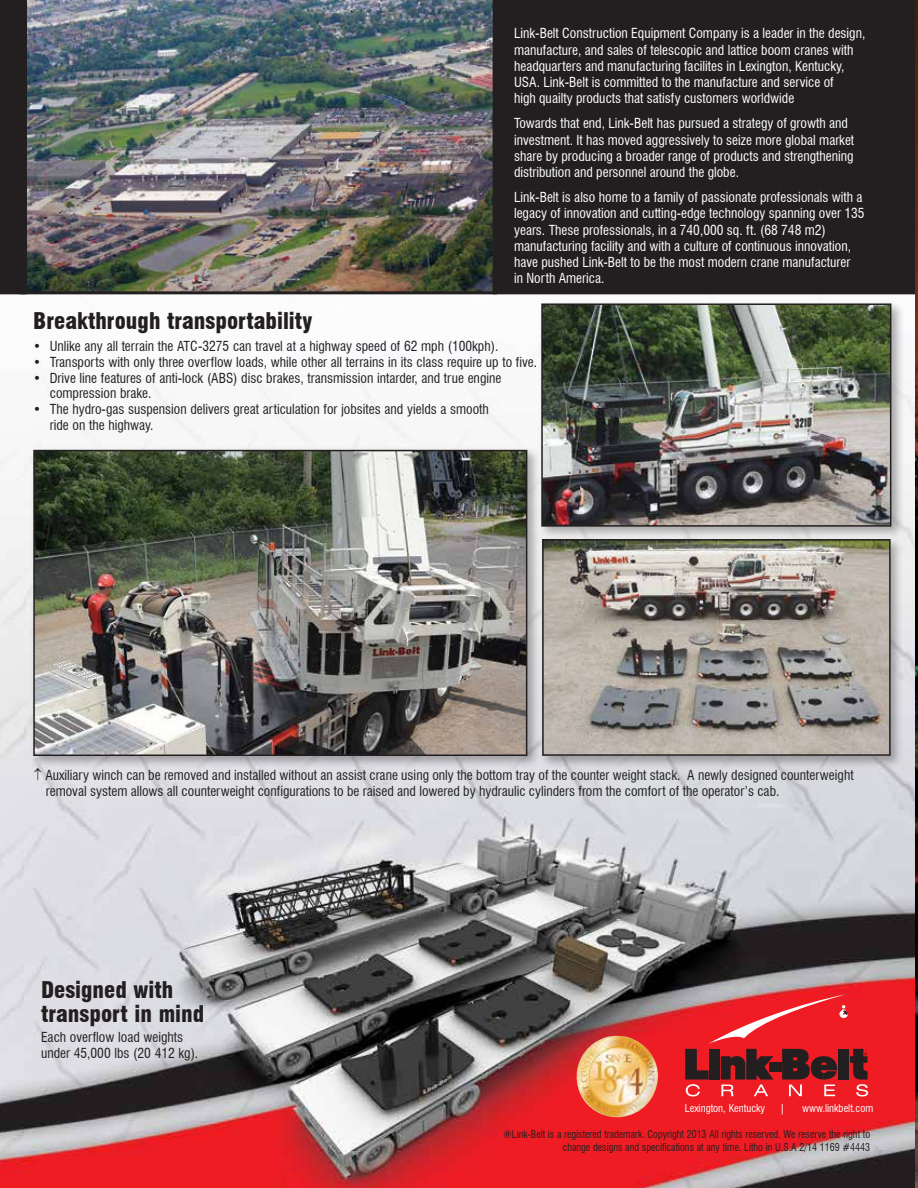
<style>
.page{position:relative;width:918px;height:1188px;background:#fff}
.page>*{position:absolute;margin:0;border:0;box-sizing:border-box;transform-origin:0 0}
.t1{font:900 condensed 22.5px/24px "Swiss 721 BT";color:#231f20}
.t2{font:condensed 13.5px/16.2px "Swiss 721 BT";color:#fff}
.t3{font:condensed 13.5px/15.8px "Swiss 721 BT";color:#231f20}
.t4{font:condensed 10.5px/12.6px "Swiss 721 BT";color:#231f20;text-align:right;scale:.95 1}
.t5{font:condensed 10.5px "Swiss 721 BT";color:#fff}
</style>
<div class="page">
<img style="left:0;top:294px;width:916px;height:894px">
<div style="left:30px;top:447px;width:510px;height:322px;background:#231f20;opacity:.35"></div>
<img style="left:36px;top:453px;width:488px;height:300px">
<div style="left:33px;top:450px;width:494px;height:306px;border:2px solid #231f20"></div>
<img style="left:576px;top:1036px;width:82px;height:82px">
<div style="left:538px;top:300px;width:367px;height:240px;background:#231f20;opacity:.35"></div>
<img style="left:544px;top:306px;width:344px;height:218px">
<div style="left:541px;top:303px;width:350px;height:224px;border:2px solid #231f20"></div>
<div style="left:539px;top:536px;width:365px;height:233px;background:#231f20;opacity:.35"></div>
<img style="left:545px;top:542px;width:343px;height:211px">
<div style="left:542px;top:539px;width:349px;height:217px;border:2px solid #231f20"></div>
<svg style="left:685px;top:994px;width:183px;height:103px;background:#c22c32"></svg>
<img style="left:27px;top:0;width:466px;height:294px">
<div style="left:493px;top:0;width:412px;height:294px;background:#231f20"></div>
<div style="left:0;top:0;width:27px;height:294px;background:#231f20"></div>
<img style="left:916px;top:299px;width:2px;height:889px">
<div style="left:905px;top:0;width:13px;height:299px;background:#231f20;opacity:.75"></div>
<p class="t2" style="left:514px;top:25px;width:353px">Link-Belt Construction Equipment Company is a leader in the design, manufacture, and sales of telescopic and lattice boom cranes with headquarters and manufacturing facilites in Lexington, Kentucky, USA. Link-Belt is committed to the manufacture and service of<br>high quailty products that satisfy customers worldwide</p>
<p class="t2" style="left:514px;top:115px;width:342px">Towards that end, Link-Belt has pursued a strategy of growth and investment. It has moved aggressively to seize more global market share by producing a broader range of products and strengthening distribution and personnel around the globe.</p>
<p class="t2" style="left:514px;top:189px;width:352px">Link-Belt is also home to a family of passionate professionals with a legacy of innovation and cutting-edge technology spanning over 135 years. These professionals, in a 740,000 sq. ft. (68 748 m2) manufacturing facility and with a culture of continuous innovation, have pushed Link-Belt to be the most modern crane manufacturer<br>in North America.</p>
<h1 class="t1" style="left:33px;top:309px;width:280px">Breakthrough transportability</h1>
<p class="t3" style="left:33px;top:338px;width:467px">• Unlike any all terrain the ATC-3275 can travel at a highway speed of 62 mph (100kph).</p>
<p class="t3" style="left:33px;top:354px;width:505px">• Transports with only three overflow loads, while other all terrains in its class require up to five.</p>
<p class="t3" style="left:50px;top:370px;width:453px;text-indent:-17px">• Drive line features of anti-lock (ABS) disc brakes, transmission intarder, and true engine compression brake.</p>
<p class="t3" style="left:50px;top:401px;width:441px;text-indent:-17px">• The hydro-gas suspension delivers great articulation for jobsites and yields a smooth ride on the highway.</p>
<p class="t3" style="left:46px;top:767px;width:809px;text-indent:-12px">↑ Auxiliary winch can be removed and installed without an assist crane using only the bottom tray of the counter weight stack. A newly designed counterweight removal system allows all counterweight configurations to be raised and lowered by hydraulic cylinders from the comfort of the operator’s cab.</p>
<h1 class="t1" style="left:41px;top:978px;width:165px">Designed with transport in mind</h1>
<p class="t3" style="left:41px;top:1030px;width:159px">Each overflow load weights under 45,000 lbs (20 412 kg).</p>
<p class="t5" style="left:685px;top:1102px;width:82px">Lexington, Kentucky</p>
<p class="t5" style="left:780px;top:1102px;width:7px">|</p>
<p class="t5" style="left:802px;top:1102px;width:73px">www.linkbelt.com</p>
<p class="t4" style="left:504px;top:1128px;width:387px">®Link-Belt is a registered trademark. Copyright 2013 All rights reserved. We reserve the right to change designs and specifications at any time. Litho in U.S.A 2/14 1169 #4443</p>
</div>
